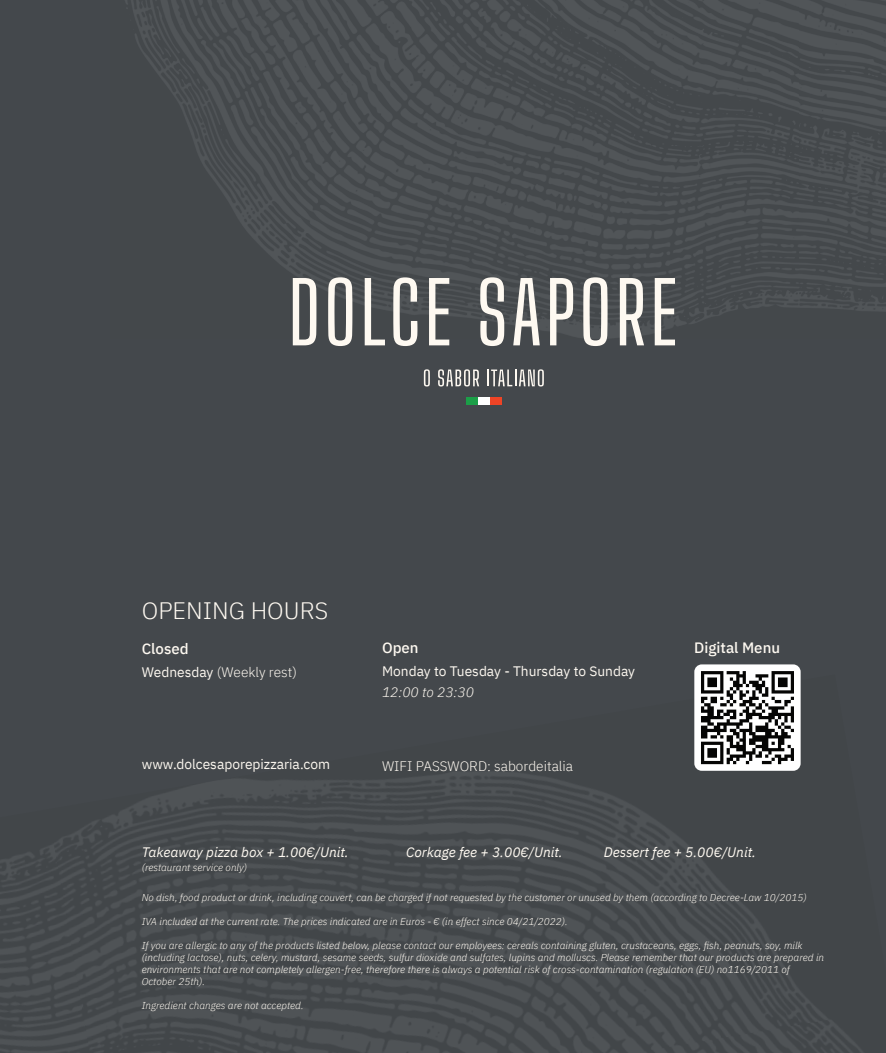
<style>
.page{position:relative;width:886px;height:1053px;background:#fff}
.page>*{position:absolute;margin:0;border:0;box-sizing:border-box;transform-origin:0 0}
.t1{font:300 23.75px "IBM Plex Sans";color:#fef9f1}
.t2{font:500 15px "IBM Plex Sans";color:#fef9f1}
.t3{font:italic 13.75px "IBM Plex Sans";color:#fef9f1}
.t4{font:13.75px "IBM Plex Sans";color:#fef9f1}
.t5{font:300 13.75px "IBM Plex Sans";color:#fef9f1}
.t6{font:italic 300 13.75px "IBM Plex Sans";color:#fef9f1}
.t7{font:italic 300 10px/12px "IBM Plex Sans";color:#fef9f1}
.s1{font-weight:400}
</style>
<div class="page">
<div style="left:0;top:0;width:886px;height:1052px;background:#44484c"></div>
<img style="left:360px;top:674px;width:456px;height:378px">
<img style="left:635px;top:1009px;width:225px;height:43px">
<img style="left:90px;top:779px;width:270px;height:273px">
<img style="left:0;top:830px;width:90px;height:222px">
<img style="left:125px;top:0;width:761px;height:338px">
<svg style="left:293px;top:278px;width:23px;height:67px"></svg>
<svg style="left:328px;top:277px;width:24px;height:69px"></svg>
<svg style="left:365px;top:278px;width:20px;height:67px"></svg>
<svg style="left:393px;top:277px;width:24px;height:69px"></svg>
<svg style="left:429px;top:278px;width:20px;height:67px"></svg>
<svg style="left:480px;top:277px;width:24px;height:69px"></svg>
<svg style="left:513px;top:278px;width:27px;height:67px"></svg>
<svg style="left:550px;top:278px;width:23px;height:67px"></svg>
<svg style="left:583px;top:277px;width:24px;height:69px"></svg>
<svg style="left:620px;top:278px;width:24px;height:67px"></svg>
<svg style="left:655px;top:278px;width:20px;height:67px"></svg>
<svg style="left:424px;top:369px;width:6px;height:17px"></svg>
<svg style="left:438px;top:369px;width:41px;height:17px"></svg>
<svg style="left:487px;top:369px;width:57px;height:17px"></svg>
<div style="left:466px;top:397px;width:12px;height:8px;background:#1c9f48"></div>
<div style="left:478px;top:397px;width:11px;height:8px;background:#fff"></div>
<div style="left:490px;top:397px;width:11px;height:8px;background:#ef4426"></div>
<div style="left:694px;top:664px;width:106px;height:106px;background:#fff;border-radius:7px"></div>
<svg style="left:701px;top:671px;width:93px;height:93px"></svg>
<h1 class="t1" style="left:142px;top:593px;width:188px">OPENING HOURS</h1>
<h2 class="t2" style="left:142px;top:637px;width:48px">Closed</h2>
<h3 class="t5" style="left:142px;top:661px;width:157px"><span class="s1">Wednesday</span> (Weekly rest)</h3>
<h3 class="t4" style="left:142px;top:753px;width:190px">www.dolcesaporepizzaria.com</h3>
<h3 class="t3" style="left:142px;top:841px;width:208px">Takeaway pizza box + 1.00€/Unit.</h3>
<p class="t7" style="left:142px;top:860px;width:107px">(restaurant service only)</p>
<h2 class="t2" style="left:382px;top:636px;width:38px">Open</h2>
<h3 class="t4" style="left:382px;top:660px;width:255px">Monday to Tuesday - Thursday to Sunday</h3>
<h3 class="t6" style="left:382px;top:681px;width:93px">12:00 to 23:30</h3>
<h3 class="t5" style="left:382px;top:755px;width:193px">WIFI PASSWORD: sabordeitalia</h3>
<h2 class="t2" style="left:694px;top:636px;width:87px">Digital Menu</h2>
<h3 class="t3" style="left:406px;top:841px;width:158px">Corkage fee + 3.00€/Unit.</h3>
<h3 class="t3" style="left:604px;top:841px;width:154px">Dessert fee + 5.00€/Unit.</h3>
<p class="t7" style="left:142px;top:890px;width:666px">No dish, food product or drink, including couvert, can be charged if not requested by the customer or unused by them (according to Decree-Law 10/2015)</p>
<p class="t7" style="left:142px;top:914px;width:428px">IVA included at the current rate. The prices indicated are in Euros - € (in effect since 04/21/2022).</p>
<p class="t7" style="left:142px;top:938px;width:684px">If you are allergic to any of the products listed below, please contact our employees: cereals containing gluten, crustaceans, eggs, fish, peanuts, soy, milk (including lactose), nuts, celery, mustard, sesame seeds, sulfur dioxide and sulfates, lupins and molluscs. Please remember that our products are prepared in environments that are not completely allergen-free, therefore there is always a potential risk of cross-contamination (regulation (EU) no1169/2011 of October 25th).</p>
<p class="t7" style="left:142px;top:998px;width:164px">Ingredient changes are not accepted.</p>
</div>
